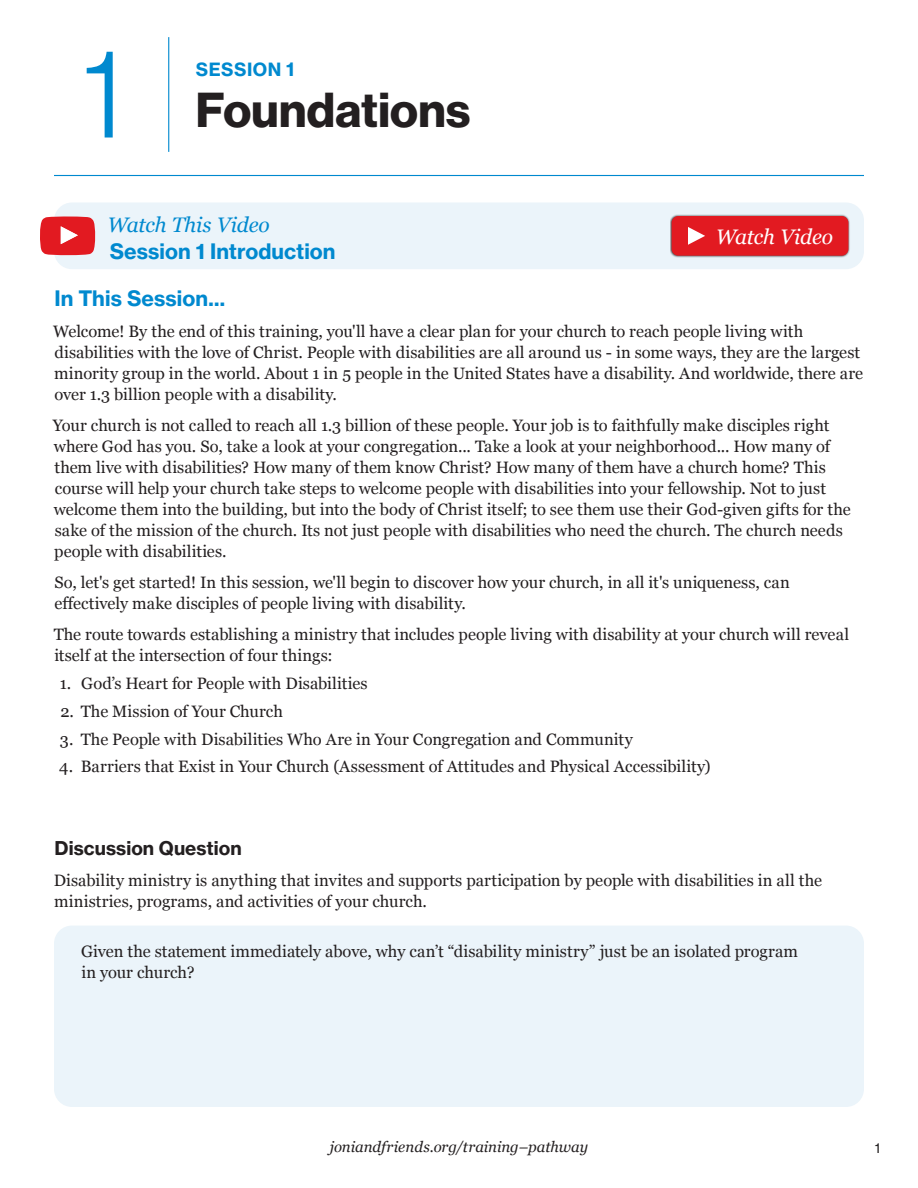
<style>
.page{position:relative;width:918px;height:1188px;background:#fff}
.page>*{position:absolute;margin:0;border:0;box-sizing:border-box;transform-origin:0 0}
.Option{font:124.5px "N Haas Grotesk DS Pro 45 Lt";color:#0089cf}
.t1{font:48px "N Haas Grotesk DS Pro 75 Bd";letter-spacing:.01em;color:#231f20}
.Body{font:21px/27px "N Haas Grotesk TX Pro 75 Bd";letter-spacing:.005em;color:#0089cf}
.Blue_Subheadline{font:21px "N Haas Grotesk TX Pro 75 Bd";letter-spacing:.005em;color:#0089cf}
.Body-2{font:italic 21px "Georgia";letter-spacing:-.01em;color:#fff}
.Black_Subheadline{font:18.75px "N Haas Grotesk TX Pro 75 Bd";letter-spacing:.005em;color:#231f20}
.t2{font:18px "N Haas Grotesk TX Pro 75 Bd";letter-spacing:.03em;color:#0089cf}
.Body-3{font:16.5px/21px "Georgia";color:#231f20}
.t3{font:italic 15px "Georgia";color:#231f20}
.t4{font:13.5px "N Haas Grotesk TX Pro 55 Rg";color:#231f20}
.s1{font-family:"Georgia";font-style:italic}
</style>
<div class="page">
<div style="left:54px;top:202px;width:810px;height:67px;background:#ebf4fa;border-radius:18px"></div>
<svg style="left:40px;top:216px;width:56px;height:40px;background:#e54047"></svg>
<hr style="left:168px;top:37px;width:1px;height:115px;background:#0089cf">
<hr style="left:54px;top:175px;width:810px;height:1px;background:#0089cf">
<div style="left:54px;top:926px;width:810px;height:181px;background:#ebf4fa;border-radius:18px"></div>
<div style="left:670px;top:214px;width:180px;height:44px;background:#231f20;opacity:.85"></div>
<div style="left:672px;top:216px;width:176px;height:40px;background:#e21a21;border-radius:7px"></div>
<svg style="left:688px;top:227px;width:17px;height:18px"></svg>
<p class="Option" style="left:83px;top:24px;width:42px">1</p>
<p class="t2" style="left:196px;top:58px;width:100px">SESSION 1</p>
<p class="t1" style="left:196px;top:82px;width:276px">Foundations</p>
<p class="Body" style="left:107px;top:210px;width:230px"><span class="s1">Watch This Video<br></span>Session 1 Introduction</p>
<p class="Blue_Subheadline" style="left:54px;top:285px;width:172px">In This Session...</p>
<p class="Body-3" style="left:53px;top:320px;width:811px">Welcome! By the end of this training, you'll have a clear plan for your church to reach people living with disabilities with the love of Christ. People with disabilities are all around us - in some ways, they are the largest minority group in the world. About 1 in 5 people in the United States have a disability. And worldwide, there are over 1.3 billion people with a disability.</p>
<p class="Body-3" style="left:53px;top:414px;width:799px">Your church is not called to reach all 1.3 billion of these people. Your job is to faithfully make disciples right where God has you. So, take a look at your congregation... Take a look at your neighborhood... How many of them live with disabilities? How many of them know Christ? How many of them have a church home? This course will help your church take steps to welcome people with disabilities into your fellowship. Not to just welcome them into the building, but into the body of Christ itself; to see them use their God-given gifts for the sake of the mission of the church. Its not just people with disabilities who need the church. The church needs people with disabilities.</p>
<p class="Body-3" style="left:54px;top:571px;width:737px">So, let's get started! In this session, we'll begin to discover how your church, in all it's uniqueness, can effectively make disciples of people living with disability.</p>
<p class="Body-3" style="left:54px;top:624px;width:797px">The route towards establishing a ministry that includes people living with disability at your church will reveal itself at the intersection of four things:</p>
<p class="Body-3" style="left:60px;top:672px;width:309px">1. God’s Heart for People with Disabilities</p>
<p class="Body-3" style="left:60px;top:700px;width:224px">2. The Mission of Your Church</p>
<p class="Body-3" style="left:60px;top:728px;width:574px">3. The People with Disabilities Who Are in Your Congregation and Community</p>
<p class="Body-3" style="left:59px;top:756px;width:653px">4. Barriers that Exist in Your Church (Assessment of Attitudes and Physical Accessibility)</p>
<p class="Body-2" style="left:716px;top:221px;width:119px">Watch Video</p>
<p class="Black_Subheadline" style="left:55px;top:836px;width:189px">Discussion Question</p>
<p class="Body-3" style="left:54px;top:869px;width:770px">Disability ministry is anything that invites and supports participation by people with disabilities in all the ministries, programs, and activities of your church.</p>
<p class="Body-3" style="left:81px;top:940px;width:718px">Given the statement immediately above, why can’t “disability ministry” just be an isolated program in your church?</p>
<p class="t3" style="left:330px;top:1136px;width:260px">joniandfriends.org/training–pathway</p>
<p class="t4" style="left:875px;top:1139px;width:7px">1</p>
</div>
